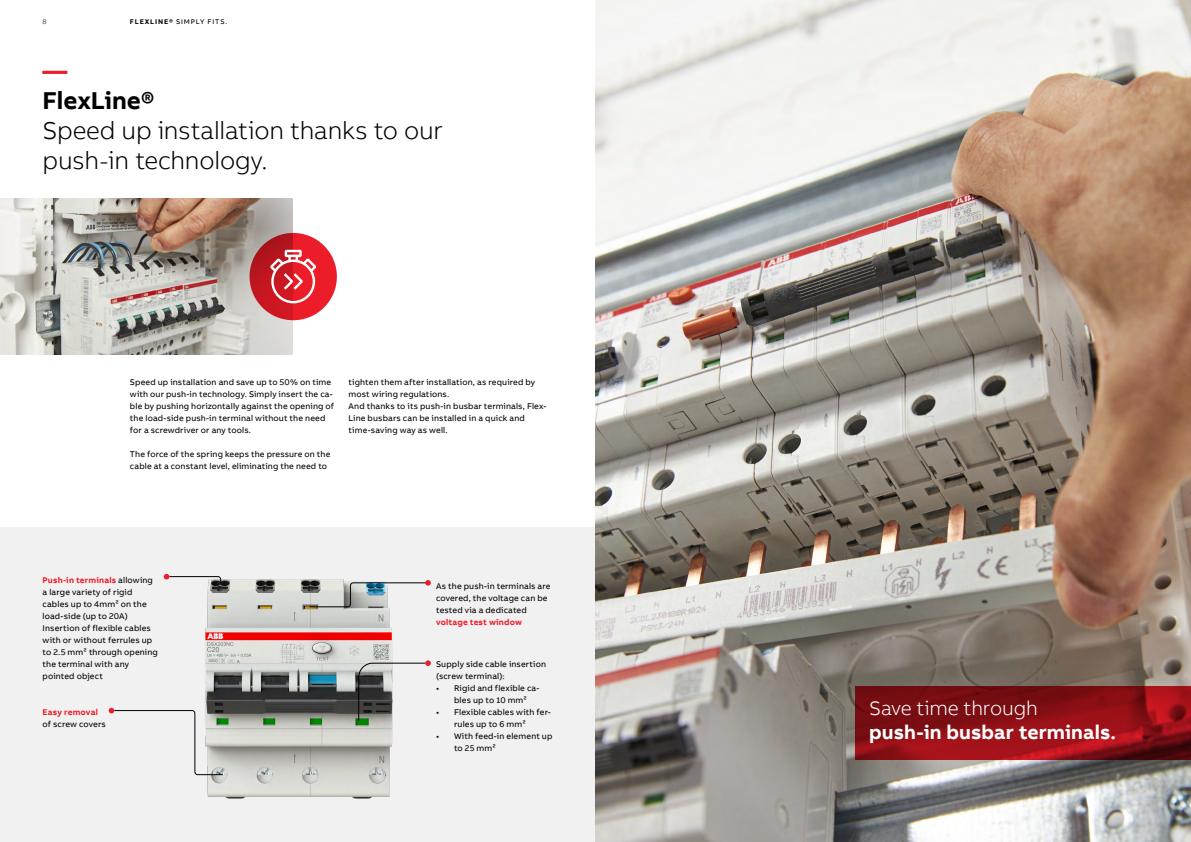
<style>
.page{position:relative;width:1191px;height:842px;background:#fff}
.page>*{position:absolute;margin:0;border:0;box-sizing:border-box;transform-origin:0 0}
.t1{font:300 25px/30px "AB Bvoice";letter-spacing:-.01em;color:#000}
.t2{font:700 25px "AB Bvoice";color:#000}
.t3{font:700 25px "AB Bvoice";color:#ed1c29}
.t4{font:700 20px "AB Bvoice";letter-spacing:.005em;color:#fff}
.t5{font:300 20px "AB Bvoice";letter-spacing:-.01em;color:#fff}
.t6{font:8.5px/12px "AB Bvoice";letter-spacing:.015em;color:#000}
.t7{font:700 8.5px "AB Bvoice";letter-spacing:.015em;color:#ed1c29}
.t8{font:7px "AB Bvoice";letter-spacing:.12em;color:#000}
.t9{font:300 7px "AB Bvoice";color:#000}
.s1{font-weight:700}
.s2{font-weight:700;color:#ed1c29}
</style>
<div class="page">
<div style="left:0;top:528px;width:595px;height:314px;background:#f1f1f2"></div>
<img style="left:123px;top:527px;width:352px;height:272px">
<img style="left:595px;top:0;width:596px;height:842px">
<img style="left:0;top:198px;width:292px;height:157px">
<svg style="left:164px;top:574px;width:58px;height:10px"></svg>
<svg style="left:109px;top:708px;width:115px;height:68px"></svg>
<svg style="left:358px;top:660px;width:73px;height:62px"></svg>
<svg style="left:308px;top:580px;width:123px;height:28px"></svg>
<svg style="left:249px;top:233px;width:88px;height:87px;background:#d41c27"></svg>
<svg style="left:270px;top:250px;width:46px;height:53px"></svg>
<svg style="left:855px;top:686px;width:336px;height:73px;background:#890f15"></svg>
<p class="t9" style="left:43px;top:17px;width:6px">8</p>
<p class="t8" style="left:130px;top:17px;width:99px"><span class="s1">FLEXLINE®</span> SIMPLY FITS.</p>
<h1 class="t3" style="left:43px;top:54px;width:26px">—</h1>
<h1 class="t2" style="left:43px;top:84px;width:114px">FlexLine®</h1>
<h1 class="t1" style="left:43px;top:115px;width:402px">Speed up installation thanks to our push-in technology.</h1>
<p class="t6" style="left:130px;top:376px;width:206px">Speed up installation and save up to 50% on time with our push-in technology. Simply insert the ca&shy;ble by pushing horizontally against the opening of the load-side push-in terminal without the need for a screwdriver or any tools.</p>
<p class="t6" style="left:130px;top:448px;width:202px">The force of the spring keeps the pressure on the cable at a constant level, eliminating the need to</p>
<p class="t6" style="left:348px;top:376px;width:199px">tighten them after installation, as required by most wiring regulations.<br>And thanks to its push-in busbar terminals, Flex-Line busbars can be installed in a quick and time-saving way as well.</p>
<p class="t6" style="left:43px;top:574px;width:117px"><span class="s2">Push-in terminals</span> allowing a large variety of rigid cables up to 4mm² on the load-side (up to 20A)<br>Insertion of flexible cables with or without ferrules up to 2.5 mm² through opening the terminal with any pointed object</p>
<p class="t7" style="left:43px;top:706px;width:57px">Easy removal</p>
<p class="t6" style="left:43px;top:718px;width:65px">of screw covers</p>
<p class="t6" style="left:436px;top:580px;width:116px">As the push-in terminals are covered, the voltage can be tested via a dedicated</p>
<p class="t7" style="left:436px;top:616px;width:87px">voltage test window</p>
<p class="t6" style="left:436px;top:658px;width:112px">Supply side cable insertion (screw terminal):</p>
<p class="t6" style="left:454px;top:682px;width:87px;text-indent:-18px">• Rigid and flexible ca&shy;bles up to 10 mm²</p>
<p class="t6" style="left:454px;top:706px;width:98px;text-indent:-18px">• Flexible cables with fer&shy;rules up to 6 mm²</p>
<p class="t6" style="left:454px;top:730px;width:100px;text-indent:-18px">• With feed-in element up to 25 mm²</p>
<h2 class="t5" style="left:869px;top:696px;width:170px">Save time through</h2>
<h2 class="t4" style="left:869px;top:719px;width:248px">push-in busbar terminals.</h2>
</div>
